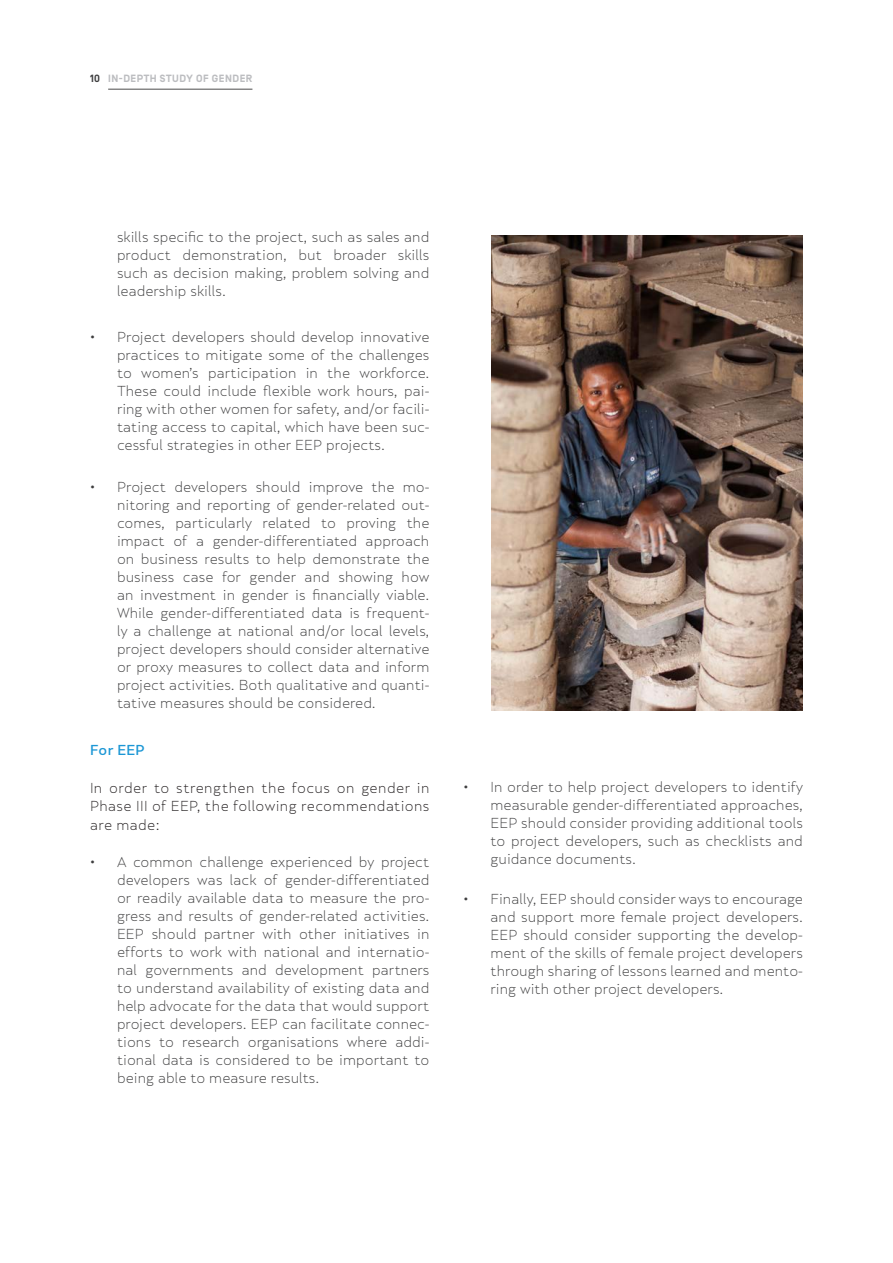
<style>
.page{position:relative;width:893px;height:1263px;background:#fff}
.page>*{position:absolute;margin:0;border:0;box-sizing:border-box;transform-origin:0 0}
.t1{font:300 13.5px/18px "Skola Sans";color:#3e3e3f;text-align:justify}
.texte_de_base{font:300 13.5px/18.8px "Skola Sans";letter-spacing:.025em;color:#231f20;text-align:justify}
.texte_de_base-2{font:500 13.5px "Skola Sans";letter-spacing:.015em;color:#1c97d5}
.titre{font:700 10.5px "Simplon Norm";letter-spacing:.05em;color:#bcbdc0}
.t2{font:700 10.5px "Simplon Norm";color:#3e3e3f}
</style>
<div class="page">
<img style="left:492px;top:236px;width:311px;height:474px">
<hr style="left:108px;top:89px;width:144px;height:1px;background:#4c4c4c">
<p class="t2" style="left:90px;top:73px;width:11px">10</p>
<p class="titre" style="left:108px;top:73px;width:146px">IN-DEPTH STUDY OF GENDER</p>
<p class="t1" style="left:117px;top:228px;width:314px">skills specific to the project, such as sales and product demonstration, but broader skills such as decision making, problem solving and leadership skills.</p>
<p class="t1" style="left:117px;top:328px;width:314px;text-indent:-27px">• Project developers should develop innovative practices to mitigate some of the challenges to women’s participation in the workforce.<br>These could include flexible work hours, pai&shy;ring with other women for safety, and/or facili&shy;tating access to capital, which have been suc&shy;cessful strategies in other EEP projects.</p>
<p class="t1" style="left:117px;top:478px;width:314px;text-indent:-27px">• Project developers should improve the mo&shy;nitoring and reporting of gender-related out&shy;comes, particularly related to proving the impact of a gender-differentiated approach on business results to help demonstrate the business case for gender and showing how an investment in gender is financially viable.<br>While gender-differentiated data is frequent&shy;ly a challenge at national and/or local levels, project developers should consider alternative or proxy measures to collect data and inform project activities. Both qualitative and quanti&shy;tative measures should be considered.</p>
<p class="texte_de_base-2" style="left:90px;top:742px;width:56px">For EEP</p>
<p class="texte_de_base" style="left:90px;top:778px;width:341px">In order to strengthen the focus on gender in Phase III of EEP, the following recommendations are made:</p>
<p class="t1" style="left:117px;top:853px;width:314px;text-indent:-27px">• A common challenge experienced by project developers was lack of gender-differentiated or readily available data to measure the pro&shy;gress and results of gender-related activities.<br>EEP should partner with other initiatives in efforts to work with national and internatio&shy;nal governments and development partners to understand availability of existing data and help advocate for the data that would support project developers. EEP can facilitate connec&shy;tions to research organisations where addi&shy;tional data is considered to be important to being able to measure results.</p>
<p class="t1" style="left:490px;top:778px;width:314px;text-indent:-27px">• In order to help project developers to identify measurable gender-differentiated approaches, EEP should consider providing additional tools to project developers, such as checklists and guidance documents.</p>
<p class="t1" style="left:490px;top:890px;width:314px;text-indent:-27px">• Finally, EEP should consider ways to encourage and support more female project developers.<br>EEP should consider supporting the develop&shy;ment of the skills of female project developers through sharing of lessons learned and mento&shy;ring with other project developers.</p>
</div>
